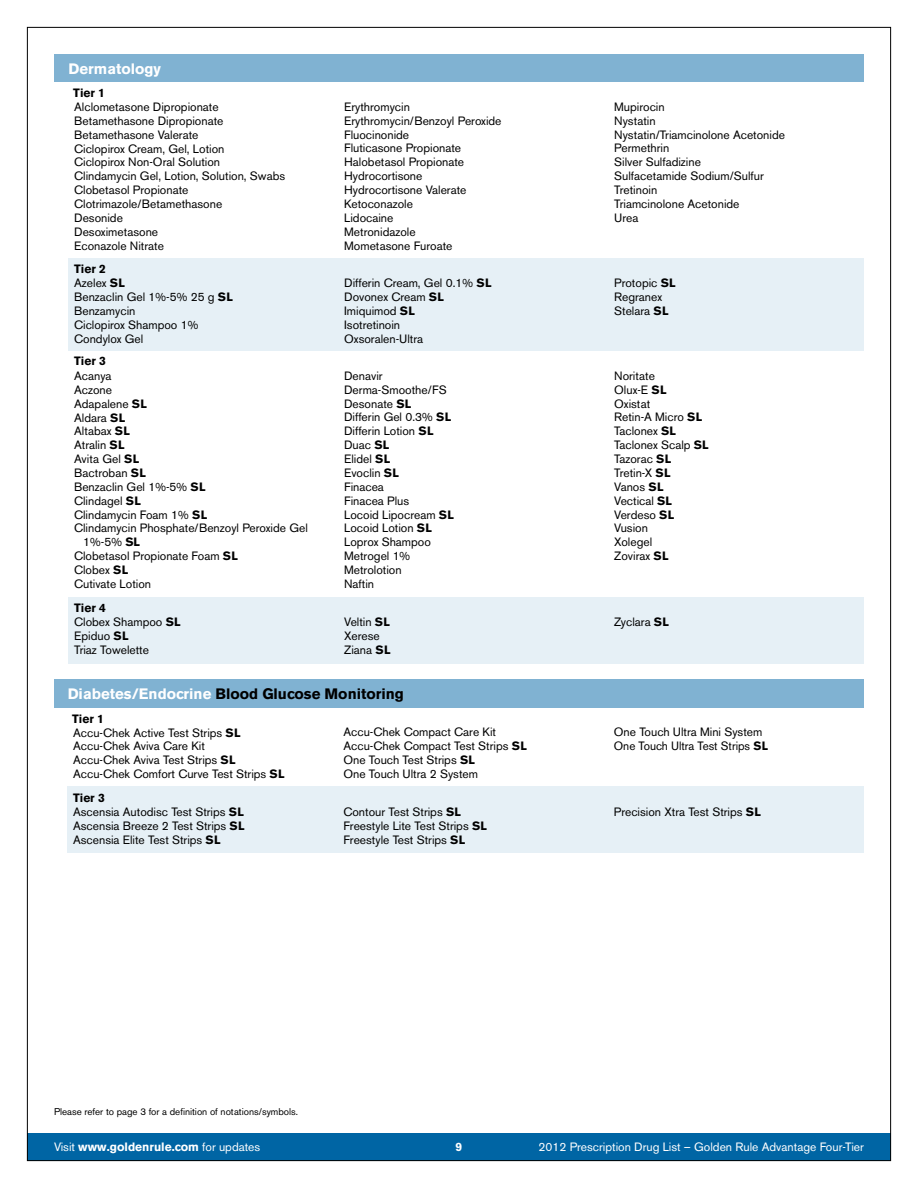
<style>
.page{position:relative;width:918px;height:1188px;background:#fff}
.page>*{position:absolute;margin:0;border:0;box-sizing:border-box;transform-origin:0 0}
.t1{font:700 15px "Akzidenz Grotesk BE";color:#000}
.t2{font:700 15px "Akzidenz Grotesk BE";color:#fff}
.t3{font:12px/13.8px "Akzidenz Grotesk BE";color:#000}
.t4{font:12px "Akzidenz Grotesk BE";color:#fff}
.t5{font:700 12px "Akzidenz Grotesk BE";color:#fff}
.t6{font:700 12px "Akzidenz Grotesk BE";color:#000}
.t7{font:9.75px "Akzidenz Grotesk BE";color:#000}
.s1{font-weight:700}
.s2{color:#fff}
.s3{font-weight:400}
</style>
<div class="page">
<div style="left:27px;top:1133px;width:864px;height:28px;background:#0065a4"></div>
<div style="left:55px;top:54px;width:809px;height:28px;background:#80b2d2"></div>
<div style="left:68px;top:258px;width:796px;height:92px;background:#e6f0f6"></div>
<div style="left:68px;top:597px;width:796px;height:66px;background:#e6f0f6"></div>
<div style="left:55px;top:679px;width:809px;height:29px;background:#80b2d2"></div>
<div style="left:67px;top:787px;width:797px;height:66px;background:#e6f0f6"></div>
<p class="t2" style="left:69px;top:60px;width:94px">Dermatology</p>
<p class="t3" style="left:74px;top:100px;width:212px">Alclometasone Dipropionate<br>Betamethasone Dipropionate<br>Betamethasone Valerate<br>Ciclopirox Cream, Gel, Lotion<br>Ciclopirox Non-Oral Solution<br>Clindamycin Gel, Lotion, Solution, Swabs<br>Clobetasol Propionate<br>Clotrimazole/Betamethasone<br>Desonide<br>Desoximetasone<br>Econazole Nitrate</p>
<p class="t3" style="left:344px;top:100px;width:159px">Erythromycin<br>Erythromycin/Benzoyl Peroxide<br>Fluocinonide<br>Fluticasone Propionate<br>Halobetasol Propionate<br>Hydrocortisone<br>Hydrocortisone Valerate<br>Ketoconazole<br>Lidocaine<br>Metronidazole<br>Mometasone Furoate</p>
<p class="t3" style="left:614px;top:100px;width:172px">Mupirocin<br>Nystatin<br>Nystatin/Triamcinolone Acetonide<br>Permethrin<br>Silver Sulfadizine<br>Sulfacetamide Sodium/Sulfur<br>Tretinoin<br>Triamcinolone Acetonide<br>Urea</p>
<p class="t6" style="left:73px;top:86px;width:33px">Tier 1</p>
<p class="t6" style="left:74px;top:262px;width:33px">Tier 2</p>
<p class="t3" style="left:74px;top:276px;width:160px">Azelex <span class="s1">SL<br></span>Benzaclin Gel 1%-5% 25 g <span class="s1">SL<br></span>Benzamycin<br>Ciclopirox Shampoo 1%<br>Condylox Gel</p>
<p class="t3" style="left:344px;top:276px;width:149px">Differin Cream, Gel 0.1% <span class="s1">SL<br></span>Dovonex Cream <span class="s1">SL<br></span>Imiquimod <span class="s1">SL<br></span>Isotretinoin<br>Oxsoralen-Ultra</p>
<p class="t3" style="left:614px;top:276px;width:63px">Protopic <span class="s1">SL<br></span>Regranex<br>Stelara <span class="s1">SL</span></p>
<p class="t6" style="left:74px;top:354px;width:33px">Tier 3</p>
<p class="t3" style="left:74px;top:369px;width:39px">Acanya</p>
<p class="t3" style="left:74px;top:383px;width:40px">Aczone</p>
<p class="t3" style="left:74px;top:397px;width:74px">Adapalene <span class="s1">SL</span></p>
<p class="t3" style="left:74px;top:410px;width:53px">Aldara <span class="s1">SL</span></p>
<p class="t3" style="left:74px;top:424px;width:57px">Altabax <span class="s1">SL</span></p>
<p class="t3" style="left:74px;top:438px;width:52px">Atralin <span class="s1">SL</span></p>
<p class="t3" style="left:74px;top:452px;width:67px">Avita Gel <span class="s1">SL</span></p>
<p class="t3" style="left:74px;top:466px;width:73px">Bactroban <span class="s1">SL</span></p>
<p class="t3" style="left:74px;top:480px;width:133px">Benzaclin Gel 1%-5% <span class="s1">SL</span></p>
<p class="t3" style="left:74px;top:494px;width:68px">Clindagel <span class="s1">SL</span></p>
<p class="t3" style="left:74px;top:508px;width:135px">Clindamycin Foam 1% <span class="s1">SL</span></p>
<p class="t3" style="left:74px;top:521px;width:235px">Clindamycin Phosphate/Benzoyl Peroxide Gel</p>
<p class="t3" style="left:83px;top:535px;width:59px">1%-5% <span class="s1">SL</span></p>
<p class="t3" style="left:74px;top:549px;width:165px">Clobetasol Propionate Foam <span class="s1">SL</span></p>
<p class="t3" style="left:74px;top:563px;width:56px">Clobex <span class="s1">SL</span></p>
<p class="t3" style="left:74px;top:577px;width:79px">Cutivate Lotion</p>
<p class="t6" style="left:74px;top:601px;width:33px">Tier 4</p>
<p class="t3" style="left:344px;top:369px;width:111px">Denavir<br>Derma-Smoothe/FS<br>Desonate <span class="s1">SL<br></span>Differin Gel 0.3% <span class="s1">SL<br></span>Differin Lotion <span class="s1">SL<br></span>Duac <span class="s1">SL<br></span>Elidel <span class="s1">SL<br></span>Evoclin <span class="s1">SL<br></span>Finacea<br>Finacea Plus<br>Locoid Lipocream <span class="s1">SL<br></span>Locoid Lotion <span class="s1">SL<br></span>Loprox Shampoo<br>Metrogel 1%<br>Metrolotion<br>Naftin</p>
<p class="t3" style="left:614px;top:369px;width:96px">Noritate<br>Olux-E <span class="s1">SL<br></span>Oxistat<br>Retin-A Micro <span class="s1">SL<br></span>Taclonex <span class="s1">SL<br></span>Taclonex Scalp <span class="s1">SL<br></span>Tazorac <span class="s1">SL<br></span>Tretin-X <span class="s1">SL<br></span>Vanos <span class="s1">SL<br></span>Vectical <span class="s1">SL<br></span>Verdeso <span class="s1">SL<br></span>Vusion<br>Xolegel<br>Zovirax <span class="s1">SL</span></p>
<p class="t3" style="left:74px;top:615px;width:108px">Clobex Shampoo <span class="s1">SL<br></span>Epiduo <span class="s1">SL<br></span>Triaz Towelette</p>
<p class="t3" style="left:344px;top:615px;width:48px">Veltin <span class="s1">SL<br></span>Xerese<br>Ziana <span class="s1">SL</span></p>
<p class="t3" style="left:614px;top:615px;width:56px">Zyclara <span class="s1">SL</span></p>
<p class="t1" style="left:68px;top:685px;width:338px"><span class="s2">Diabetes/Endocrine</span> Blood Glucose Monitoring</p>
<p class="t3" style="left:73px;top:725px;width:213px">Accu-Chek Active Test Strips <span class="s1">SL<br></span>Accu-Chek Aviva Care Kit<br>Accu-Chek Aviva Test Strips <span class="s1">SL<br></span>Accu-Chek Comfort Curve Test Strips <span class="s1">SL</span></p>
<p class="t3" style="left:343px;top:725px;width:185px">Accu-Chek Compact Care Kit<br>Accu-Chek Compact Test Strips <span class="s1">SL<br></span>One Touch Test Strips <span class="s1">SL<br></span>One Touch Ultra 2 System</p>
<p class="t3" style="left:614px;top:725px;width:156px">One Touch Ultra Mini System<br>One Touch Ultra Test Strips <span class="s1">SL</span></p>
<p class="t6" style="left:72px;top:712px;width:33px">Tier 1</p>
<p class="t6" style="left:73px;top:791px;width:33px">Tier 3</p>
<p class="t3" style="left:73px;top:805px;width:173px;text-align:justify">Ascensia Autodisc Test Strips <span class="s1">SL </span>Ascensia Breeze 2 Test Strips <span class="s1">SL </span>Ascensia Elite Test Strips <span class="s1">SL</span></p>
<p class="t3" style="left:343px;top:805px;width:145px">Contour Test Strips <span class="s1">SL<br></span>Freestyle Lite Test Strips <span class="s1">SL<br></span>Freestyle Test Strips <span class="s1">SL</span></p>
<p class="t3" style="left:614px;top:805px;width:149px">Precision Xtra Test Strips <span class="s1">SL</span></p>
<p class="t7" style="left:54px;top:1105px;width:246px">Please refer to page 3 for a definition of notations/symbols.</p>
<p class="t5" style="left:54px;top:1140px;width:208px"><span class="s3">Visit</span> www.goldenrule.com <span class="s3">for updates</span></p>
<p class="t5" style="left:456px;top:1140px;width:8px">9</p>
<p class="t4" style="left:538px;top:1140px;width:327px">2012 Prescription Drug List – Golden Rule Advantage Four-Tier</p>
</div>
